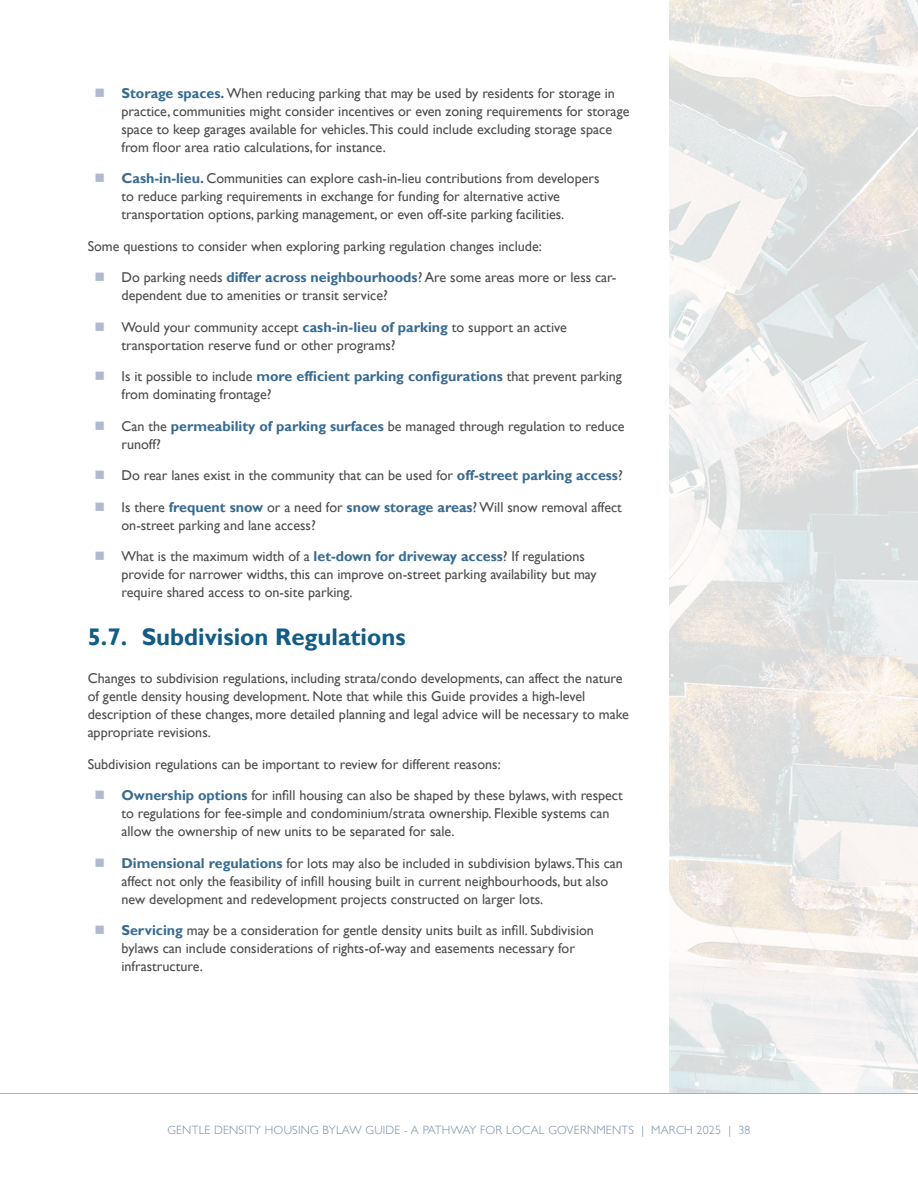
<style>
.page{position:relative;width:918px;height:1188px;background:#fff}
.page>*{position:absolute;margin:0;border:0;box-sizing:border-box;transform-origin:0 0}
.t1{font:700 24px "Gill Sans";color:#135c85}
.t2{font:14.25px/18px "Gill Sans";color:#4b4c4d}
.t3{font:300 12px "Gill Sans";letter-spacing:.02em;color:#738aa9}
.s1{font-weight:700;color:#386b91}
</style>
<div class="page">
<hr style="left:0;top:1093px;width:918px;height:1px;background:#63666a">
<img style="left:670px;top:0;width:248px;height:1093px">
<p class="t2" style="left:122px;top:84px;width:509px"><span class="s1">Storage spaces.</span> When reducing parking that may be used by residents for storage in practice, communities might consider incentives or even zoning requirements for storage space to keep garages available for vehicles.This could include excluding storage space from floor area ratio calculations, for instance.</p>
<p class="t2" style="left:122px;top:169px;width:480px"><span class="s1">Cash-in-lieu.</span> Communities can explore cash-in-lieu contributions from developers to reduce parking requirements in exchange for funding for alternative active transportation options, parking management, or even off-site parking facilities.</p>
<p class="t2" style="left:88px;top:237px;width:456px">Some questions to consider when exploring parking regulation changes include:</p>
<p class="t2" style="left:122px;top:268px;width:496px">Do parking needs <span class="s1">differ across neighbourhoods</span>? Are some areas more or less car&shy;dependent due to amenities or transit service?</p>
<p class="t2" style="left:122px;top:318px;width:447px">Would your community accept <span class="s1">cash-in-lieu of parking</span> to support an active transportation reserve fund or other programs?</p>
<p class="t2" style="left:122px;top:367px;width:502px">Is it possible to include <span class="s1">more efficient parking configurations</span> that prevent parking from dominating frontage?</p>
<p class="t2" style="left:122px;top:417px;width:505px">Can the <span class="s1">permeability of parking surfaces</span> be managed through regulation to reduce runoff?</p>
<p class="t2" style="left:122px;top:466px;width:503px">Do rear lanes exist in the community that can be used for <span class="s1">off-street parking access</span>?</p>
<p class="t2" style="left:121px;top:498px;width:502px">Is there <span class="s1">frequent snow</span> or a need for <span class="s1">snow storage areas</span>? Will snow removal affect on-street parking and lane access?</p>
<p class="t2" style="left:121px;top:547px;width:477px">What is the maximum width of a <span class="s1">let-down for driveway access</span>? If regulations provide for narrower widths, this can improve on-street parking availability but may require shared access to on-site parking.</p>
<p class="t1" style="left:88px;top:623px;width:319px">5.7. Subdivision Regulations</p>
<p class="t2" style="left:88px;top:669px;width:543px">Changes to subdivision regulations, including strata/condo developments, can affect the nature of gentle density housing development. Note that while this Guide provides a high-level description of these changes, more detailed planning and legal advice will be necessary to make appropriate revisions.</p>
<p class="t2" style="left:88px;top:755px;width:415px">Subdivision regulations can be important to review for different reasons:</p>
<p class="t2" style="left:121px;top:786px;width:503px"><span class="s1">Ownership options</span> for infill housing can also be shaped by these bylaws, with respect to regulations for fee-simple and condominium/strata ownership. Flexible systems can allow the ownership of new units to be separated for sale.</p>
<p class="t2" style="left:121px;top:854px;width:503px"><span class="s1">Dimensional regulations</span> for lots may also be included in subdivision bylaws.This can affect not only the feasibility of infill housing built in current neighbourhoods, but also new development and redevelopment projects constructed on larger lots.</p>
<p class="t2" style="left:121px;top:921px;width:474px"><span class="s1">Servicing</span> may be a consideration for gentle density units built as infill. Subdivision bylaws can include considerations of rights-of-way and easements necessary for infrastructure.</p>
<p class="t3" style="left:167px;top:1121px;width:585px">GENTLE DENSITY HOUSING BYLAW GUIDE - A PATHWAY FOR LOCAL GOVERNMENTS | MARCH 2025 | 38</p>
</div>
